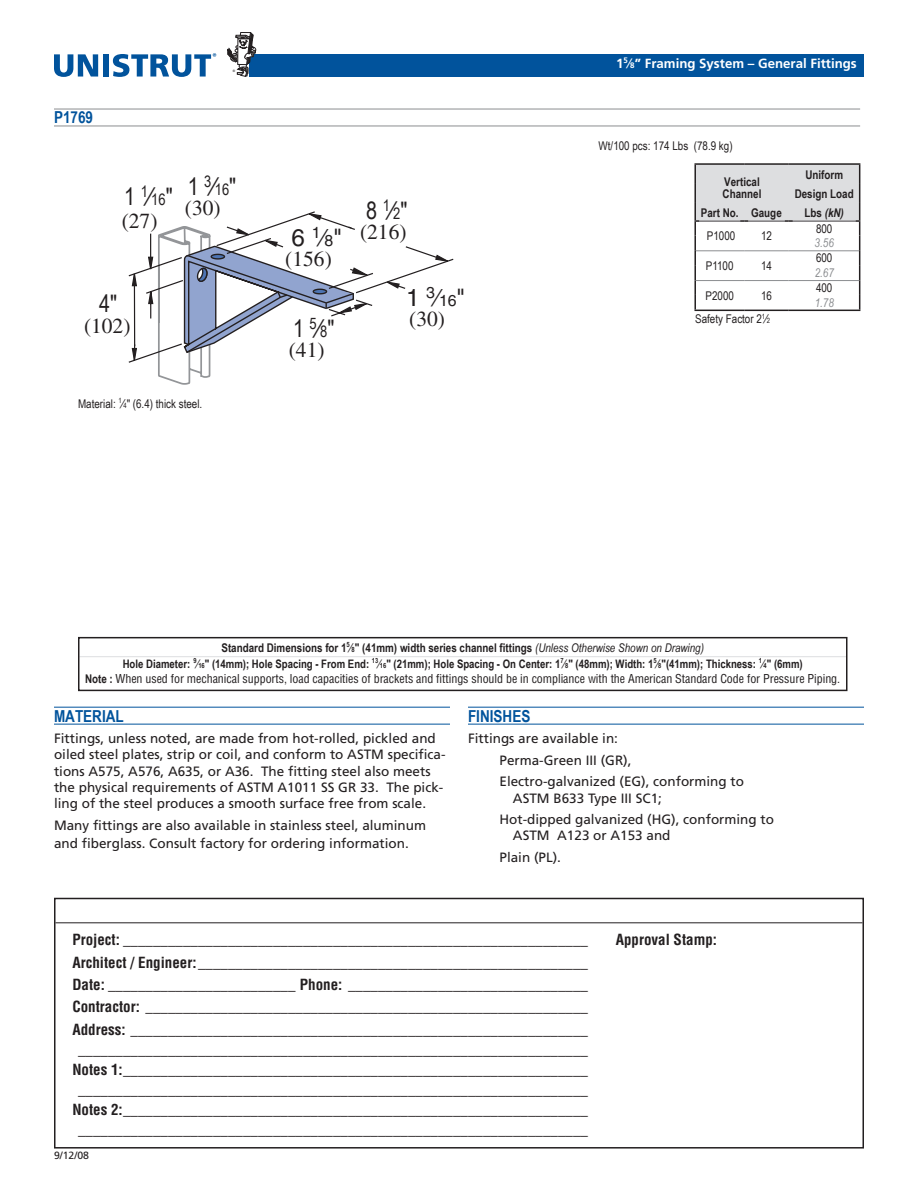
<style>
.page{position:relative;width:918px;height:1188px;background:#fff}
.page>*{position:absolute;margin:0;border:0;box-sizing:border-box;transform-origin:0 0}
.t1{font:24.15px "Arial Narrow";color:#231f20}
.t2{font:24.15px "Helvetica";color:#231f20}
.t3{font:21.45px "Times";color:#231f20}
.t4{font:700 16.5px "Arial Narrow";color:#01539c}
.t5{font:700 16.5px "Arial Narrow";color:#01539c}
.t6{font:700 condensed 15px/20.2px "Helvetica";color:#231f20;text-align:justify}
.t7{font:13.5px/16.2px "Frutiger";color:#231f20}
.t8{font:700 13.2px "Frutiger";color:#fff}
.t9{font:condensed 12px "Helvetica";letter-spacing:-.005em;color:#231f20}
.t10{font:700 12px/12px "Arial Narrow";color:#231f20}
.t11{font:12px "Arial Narrow";color:#231f20}
.t12{font:italic 12px "Arial Narrow";color:#8b8d90}
.t13{font:italic 700 12px "Arial Narrow";color:#231f20}
.t14{font:700 11.7px "Arial Narrow";color:#231f20}
.t15{font:10.5px "Frutiger";color:#231f20}
.t16{font:3.15px "Helvetica";color:#231f20}
.s1{font-size:15.9px}
.s2{font-size:7.2px}
.s3{font-size:7.95px}
.s4{font-style:normal}
.s5{font-weight:400}
.s6{font-weight:400;font-style:italic}
.s7{font-size:7.05px}
.s8{font-family:"Arial Narrow";font-weight:700;font-stretch:normal}
</style>
<div class="page">
<hr style="left:56px;top:923px;width:806px;height:1px;background:#231f20">
<div style="left:54px;top:898px;width:810px;height:251px;border:2px solid #231f20"></div>
<svg style="left:54px;top:54px;width:44px;height:23px"></svg>
<div style="left:103px;top:54px;width:6px;height:23px;background:#01539c"></div>
<svg style="left:113px;top:53px;width:103px;height:24px"></svg>
<div style="left:249px;top:54px;width:615px;height:22px;background:#01539c"></div>
<svg style="left:227px;top:32px;width:31px;height:45px"></svg>
<hr style="left:54px;top:707px;width:396px;height:1px;background:#01539c">
<hr style="left:54px;top:724px;width:396px;height:1px;background:#01539c">
<hr style="left:468px;top:707px;width:396px;height:1px;background:#01539c">
<hr style="left:468px;top:724px;width:396px;height:1px;background:#01539c">
<hr style="left:80px;top:656px;width:766px;height:1px;background:#dddee0">
<div style="left:78px;top:637px;width:770px;height:54px;border:2px solid #231f20"></div>
<hr style="left:54px;top:109px;width:806px;height:1px;background:#8b8d90">
<hr style="left:54px;top:126px;width:806px;height:1px;background:#8b8d90">
<svg style="left:131px;top:211px;width:323px;height:174px"></svg>
<hr style="left:694px;top:163px;width:50px;height:2px;background:#231f20">
<hr style="left:744px;top:163px;width:45px;height:2px;background:#231f20">
<hr style="left:789px;top:163px;width:71px;height:2px;background:#231f20">
<hr style="left:694px;top:310px;width:50px;height:1px;background:#231f20">
<hr style="left:744px;top:310px;width:45px;height:1px;background:#231f20">
<hr style="left:789px;top:310px;width:71px;height:1px;background:#231f20">
<svg style="left:694px;top:164px;width:166px;height:146px"></svg>
<hr style="left:699px;top:202px;width:86px;height:1px;background:#dddee0">
<hr style="left:793px;top:183px;width:63px;height:1px;background:#dddee0">
<hr style="left:793px;top:202px;width:63px;height:1px;background:#dddee0">
<hr style="left:699px;top:221px;width:41px;height:1px;background:#dddee0">
<hr style="left:748px;top:221px;width:37px;height:1px;background:#dddee0">
<hr style="left:793px;top:221px;width:63px;height:1px;background:#dddee0">
<p class="t5" style="left:54px;top:108px;width:41px">P1769</p>
<p class="t16" style="left:233px;top:69px;width:4px">®</p>
<h1 class="t1" style="left:124px;top:183px;width:50px">1 <sup>1</sup>⁄<span class="s1">16</span>"</h1>
<h2 class="t3" style="left:122px;top:208px;width:37px">(27)</h2>
<h1 class="t1" style="left:188px;top:173px;width:50px">1 <sup>3</sup>⁄<span class="s1">16</span>"</h1>
<h2 class="t3" style="left:185px;top:196px;width:37px">(30)</h2>
<h1 class="t1" style="left:99px;top:290px;width:20px">4"</h1>
<h2 class="t3" style="left:84px;top:314px;width:48px">(102)</h2>
<p class="t11" style="left:78px;top:397px;width:126px">Material: <sup>1</sup>⁄<span class="s2">4</span>" (6.4) thick steel.</p>
<h1 class="t2" style="left:292px;top:223px;width:52px">6 <sup>1</sup>⁄<span class="s1">8</span>"</h1>
<h2 class="t3" style="left:285px;top:247px;width:48px">(156)</h2>
<h1 class="t1" style="left:293px;top:315px;width:43px">1 <sup>5</sup>⁄<span class="s1">8</span>"</h1>
<h2 class="t3" style="left:289px;top:338px;width:37px">(41)</h2>
<h1 class="t1" style="left:366px;top:197px;width:43px">8 <sup>1</sup>⁄<span class="s1">2</span>"</h1>
<h2 class="t3" style="left:360px;top:220px;width:48px">(216)</h2>
<h1 class="t2" style="left:406px;top:284px;width:61px">1 <sup>3</sup>⁄<span class="s1">16</span>"</h1>
<h2 class="t3" style="left:409px;top:307px;width:37px">(30)</h2>
<p class="t8" style="left:616px;top:56px;width:242px">1<sup>5</sup>⁄<span class="s3">8</span>” Framing System – General Fittings</p>
<p class="t11" style="left:599px;top:139px;width:136px">Wt/100 pcs: 174 Lbs (78.9 kg)</p>
<p class="t10" style="left:723px;top:176px;width:40px">Vertical<br>Channel</p>
<p class="t10" style="left:795px;top:165px;width:61px;line-height:19px;text-align:center">Uniform<br>Design Load</p>
<p class="t10" style="left:701px;top:207px;width:82px">Part No. Gauge</p>
<p class="t13" style="left:805px;top:206px;width:41px"><span class="s4">Lbs</span> (kN)</p>
<p class="t11" style="left:707px;top:229px;width:30px">P1000</p>
<p class="t11" style="left:761px;top:229px;width:12px">12</p>
<p class="t11" style="left:816px;top:222px;width:18px">800</p>
<p class="t12" style="left:815px;top:236px;width:21px">3.56</p>
<p class="t11" style="left:706px;top:259px;width:29px">P1100</p>
<p class="t11" style="left:761px;top:259px;width:12px">14</p>
<p class="t11" style="left:706px;top:289px;width:30px">P2000</p>
<p class="t11" style="left:761px;top:289px;width:12px">16</p>
<p class="t11" style="left:695px;top:312px;width:76px">Safety Factor 2<sup>1</sup>⁄<span class="s2">2</span></p>
<p class="t11" style="left:816px;top:251px;width:18px">600</p>
<p class="t12" style="left:815px;top:266px;width:21px">2.67</p>
<p class="t11" style="left:816px;top:281px;width:18px">400</p>
<p class="t12" style="left:815px;top:296px;width:21px">1.78</p>
<p class="t10" style="left:221px;top:641px;width:484px">Standard Dimensions for 1<sup>5</sup><span class="s5">⁄</span><span class="s2">8</span>" (41mm) width series channel fittings <span class="s6">(Unless Otherwise Shown on Drawing)</span></p>
<p class="t14" style="left:123px;top:657px;width:682px">Hole Diameter: <sup>9</sup><span class="s5">⁄</span><span class="s7">16</span>" (14mm); Hole Spacing - From End: <sup>13</sup><span class="s5">⁄</span><span class="s7">16</span>" (21mm); Hole Spacing - On Center: 1<sup>7</sup><span class="s5">⁄</span><span class="s7">8</span>" (48mm); Width: 1<sup>5</sup><span class="s5">⁄</span><span class="s7">8</span>"(41mm); Thickness: <sup>1</sup><span class="s5">⁄</span><span class="s7">4</span>" (6mm)</p>
<p class="t9" style="left:85px;top:671px;width:756px"><span class="s8">Note :</span> When used for mechanical supports, load capacities of brackets and fittings should be in compliance with the American Standard Code for Pressure Piping.</p>
<p class="t4" style="left:54px;top:706px;width:71px">Material</p>
<p class="t7" style="left:54px;top:730px;width:393px">Fittings, unless noted, are made from hot-rolled, pickled and oiled steel plates, strip or coil, and conform to ASTM specifica&shy;tions A575, A576, A635, or A36. The fitting steel also meets the physical requirements of ASTM A1011 SS GR 33. The pick&shy;ling of the steel produces a smooth surface free from scale.</p>
<p class="t7" style="left:54px;top:816px;width:374px;line-height:18px">Many fittings are also available in stainless steel, aluminum and fiberglass. Consult factory for ordering information.</p>
<p class="t4" style="left:468px;top:706px;width:64px">Finishes</p>
<p class="t7" style="left:499px;top:728px;width:246px;line-height:21.6px;text-indent:-31px">Fittings are available in:<br>Perma-Green III (GR),<br>Electro-galvanized (EG), conforming to</p>
<p class="t7" style="left:499px;top:787px;width:276px;line-height:21.6px;text-indent:14px">ASTM B633 Type III SC1;<br>Hot-dipped galvanized (HG), conforming to</p>
<p class="t7" style="left:499px;top:825px;width:173px;line-height:21.6px;text-indent:14px">ASTM A123 or A153 and<br>Plain (PL).</p>
<p class="t6" style="left:72px;top:929px;width:517px">Project: ______________________________________________________________</p>
<p class="t6" style="left:616px;top:929px;width:103px">Approval Stamp:</p>
<p class="t6" style="left:72px;top:951px;width:517px;line-height:22.4px">Architect / Engineer:____________________________________________________ Date: _________________________ Phone: ________________________________ Contractor: ___________________________________________________________ Address: _____________________________________________________________</p>
<p class="t6" style="left:72px;top:1039px;width:517px;text-align:center">____________________________________________________________________ Notes 1:______________________________________________________________ ____________________________________________________________________ Notes 2:______________________________________________________________ ____________________________________________________________________</p>
<p class="t15" style="left:54px;top:1149px;width:37px">9/12/08</p>
</div>
